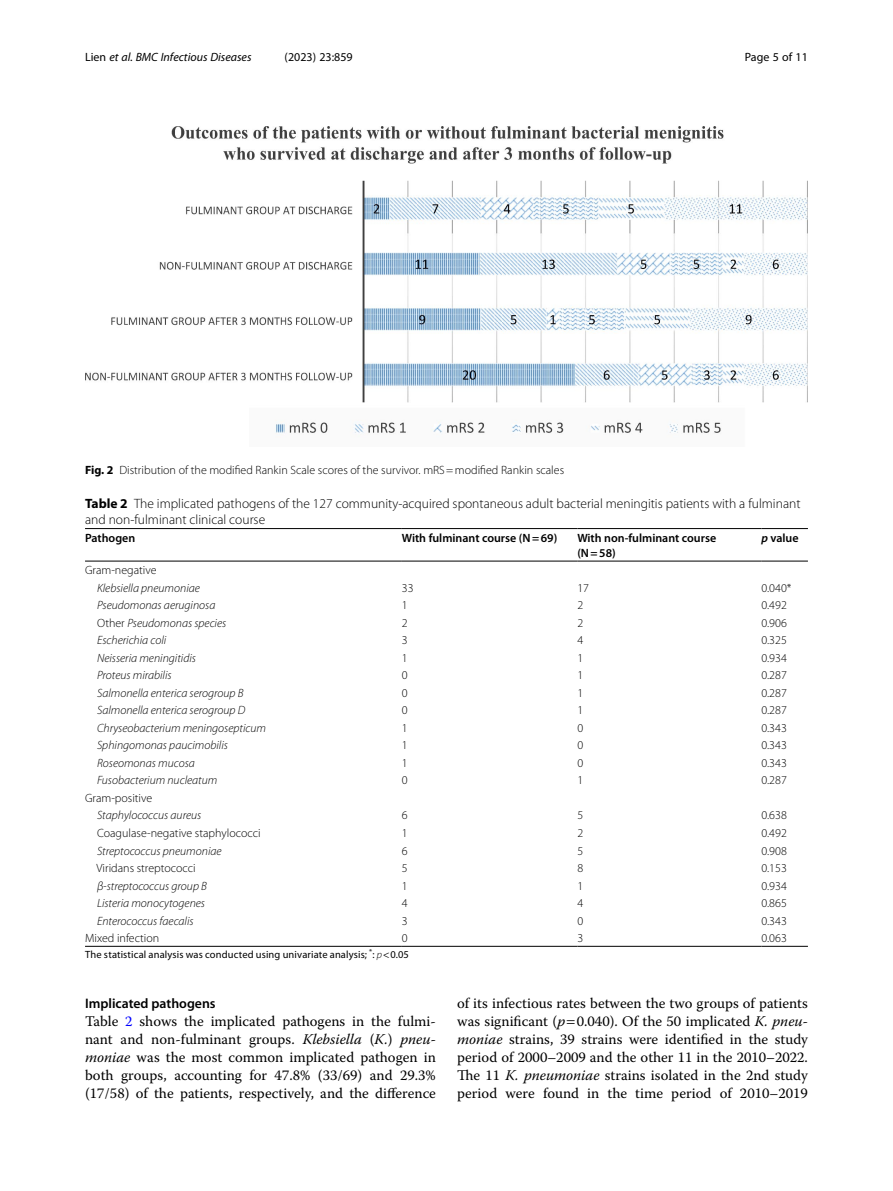
<style>
.page{position:relative;width:893px;height:1191px;background:#fff}
.page>*{position:absolute;margin:0;border:0;box-sizing:border-box;transform-origin:0 0}
.Body_Text{font:14.7px/18px "Warnock Pro";color:#000;text-align:justify}
.Head_2{font:600 13.8px "Myriad Pro";color:#000}
.Table_Caption{font:300 13.5px/16.5px "Myriad Pro";color:#000}
.Table_Body{font:italic 300 12px "Myriad Pro";color:#000}
.Table_Body-2{font:300 12px "Myriad Pro";color:#000}
.Figure_Caption{font:300 12px "Myriad Pro";color:#000}
.Table_Head{font:600 12px/15px "Myriad Pro";color:#000}
.t1{font:italic 12px "Myriad Pro";color:#000}
.t2{font:12px "Myriad Pro";color:#000}
.Table_Footnote{font:10.5px "Myriad Pro";letter-spacing:.01em;color:#000}
.s1{font-style:normal}
.s2{font-weight:700}
.s3{font-style:italic}
.s4{font-weight:300;font-style:italic}
.s5{color:#00f}
</style>
<div class="page">
<hr style="left:85px;top:561px;width:317px;height:1px;background:#000">
<hr style="left:402px;top:528px;width:175px;height:1px;background:#000">
<hr style="left:402px;top:561px;width:175px;height:1px;background:#000">
<hr style="left:577px;top:528px;width:184px;height:1px;background:#000">
<hr style="left:577px;top:561px;width:184px;height:1px;background:#000">
<hr style="left:761px;top:528px;width:47px;height:1px;background:#000">
<hr style="left:761px;top:561px;width:47px;height:1px;background:#000">
<hr style="left:402px;top:946px;width:175px;height:1px;background:#000">
<hr style="left:577px;top:946px;width:184px;height:1px;background:#000">
<hr style="left:761px;top:946px;width:47px;height:1px;background:#000">
<hr style="left:85px;top:946px;width:317px;height:1px;background:#000">
<hr style="left:85px;top:528px;width:317px;height:1px;background:#000">
<img style="left:85px;top:126px;width:723px;height:308px">
<p class="t1" style="left:85px;top:50px;width:168px"><span class="s1">Lien</span> et al. BMC Infectious Diseases</p>
<p class="t2" style="left:285px;top:50px;width:70px">(2023) 23:859</p>
<p class="t2" style="left:745px;top:50px;width:65px">Page 5 of 11</p>
<p class="Figure_Caption" style="left:85px;top:463px;width:481px"><span class="s2">Fig. 2</span> Distribution of the modified Rankin Scale scores of the survivor. mRS=modified Rankin scales</p>
<p class="Table_Caption" style="left:85px;top:495px;width:717px"><span class="s2">Table 2</span> The implicated pathogens of the 127 community-acquired spontaneous adult bacterial meningitis patients with a fulminant and non-fulminant clinical course</p>
<p class="Table_Head" style="left:85px;top:530px;width:52px">Pathogen</p>
<p class="Table_Head" style="left:402px;top:530px;width:157px">With fulminant course (N=69)</p>
<p class="Table_Head" style="left:577px;top:530px;width:140px">With non-fulminant course (N=58)</p>
<p class="Table_Head" style="left:761px;top:530px;width:39px"><span class="s3">p</span> value</p>
<p class="Table_Body-2" style="left:85px;top:564px;width:73px">Gram-negative</p>
<p class="Table_Body" style="left:97px;top:581px;width:104px">Klebsiella pneumoniae</p>
<p class="Table_Body-2" style="left:402px;top:581px;width:13px">33</p>
<p class="Table_Body-2" style="left:577px;top:581px;width:13px">17</p>
<p class="Table_Body-2" style="left:761px;top:581px;width:32px">0.040*</p>
<p class="Table_Body" style="left:97px;top:599px;width:120px">Pseudomonas aeruginosa</p>
<p class="Table_Body-2" style="left:402px;top:599px;width:7px">1</p>
<p class="Table_Body-2" style="left:577px;top:599px;width:7px">2</p>
<p class="Table_Body-2" style="left:761px;top:599px;width:27px">0.492</p>
<p class="Table_Body" style="left:97px;top:616px;width:131px"><span class="s1">Other</span> Pseudomonas species</p>
<p class="Table_Body-2" style="left:402px;top:616px;width:7px">2</p>
<p class="Table_Body-2" style="left:577px;top:616px;width:7px">2</p>
<p class="Table_Body-2" style="left:761px;top:616px;width:27px">0.906</p>
<p class="Table_Body" style="left:97px;top:634px;width:71px">Escherichia coli</p>
<p class="Table_Body-2" style="left:402px;top:634px;width:7px">3</p>
<p class="Table_Body-2" style="left:577px;top:634px;width:7px">4</p>
<p class="Table_Body-2" style="left:761px;top:634px;width:27px">0.325</p>
<p class="Table_Body" style="left:97px;top:651px;width:100px">Neisseria meningitidis</p>
<p class="Table_Body-2" style="left:402px;top:651px;width:7px">1</p>
<p class="Table_Body-2" style="left:577px;top:651px;width:7px">1</p>
<p class="Table_Body-2" style="left:761px;top:651px;width:27px">0.934</p>
<p class="Table_Body" style="left:97px;top:669px;width:76px">Proteus mirabilis</p>
<p class="Table_Body-2" style="left:402px;top:669px;width:7px">0</p>
<p class="Table_Body-2" style="left:577px;top:669px;width:7px">1</p>
<p class="Table_Body-2" style="left:761px;top:669px;width:27px">0.287</p>
<p class="Table_Body" style="left:97px;top:686px;width:148px">Salmonella enterica serogroup B</p>
<p class="Table_Body-2" style="left:402px;top:686px;width:7px">0</p>
<p class="Table_Body-2" style="left:577px;top:686px;width:7px">1</p>
<p class="Table_Body-2" style="left:761px;top:686px;width:27px">0.287</p>
<p class="Table_Body" style="left:97px;top:704px;width:150px">Salmonella enterica serogroup D</p>
<p class="Table_Body-2" style="left:402px;top:704px;width:7px">0</p>
<p class="Table_Body-2" style="left:577px;top:704px;width:7px">1</p>
<p class="Table_Body-2" style="left:761px;top:704px;width:27px">0.287</p>
<p class="Table_Body" style="left:97px;top:721px;width:171px">Chryseobacterium meningosepticum</p>
<p class="Table_Body-2" style="left:402px;top:721px;width:7px">1</p>
<p class="Table_Body-2" style="left:577px;top:721px;width:7px">0</p>
<p class="Table_Body-2" style="left:761px;top:721px;width:27px">0.343</p>
<p class="Table_Body" style="left:97px;top:739px;width:132px">Sphingomonas paucimobilis</p>
<p class="Table_Body-2" style="left:402px;top:739px;width:7px">1</p>
<p class="Table_Body-2" style="left:577px;top:739px;width:7px">0</p>
<p class="Table_Body-2" style="left:761px;top:739px;width:27px">0.343</p>
<p class="Table_Body" style="left:97px;top:756px;width:99px">Roseomonas mucosa</p>
<p class="Table_Body-2" style="left:402px;top:756px;width:7px">1</p>
<p class="Table_Body-2" style="left:577px;top:756px;width:7px">0</p>
<p class="Table_Body-2" style="left:761px;top:756px;width:27px">0.343</p>
<p class="Table_Body" style="left:97px;top:774px;width:122px">Fusobacterium nucleatum</p>
<p class="Table_Body-2" style="left:402px;top:774px;width:7px">0</p>
<p class="Table_Body-2" style="left:577px;top:774px;width:7px">1</p>
<p class="Table_Body-2" style="left:761px;top:774px;width:27px">0.287</p>
<p class="Table_Body-2" style="left:85px;top:791px;width:69px">Gram-positive</p>
<p class="Table_Body" style="left:97px;top:809px;width:106px">Staphylococcus aureus</p>
<p class="Table_Body-2" style="left:402px;top:809px;width:7px">6</p>
<p class="Table_Body-2" style="left:577px;top:809px;width:7px">5</p>
<p class="Table_Body-2" style="left:761px;top:809px;width:27px">0.638</p>
<p class="Table_Body-2" style="left:97px;top:826px;width:165px">Coagulase-negative staphylococci</p>
<p class="Table_Body-2" style="left:402px;top:826px;width:7px">1</p>
<p class="Table_Body-2" style="left:577px;top:826px;width:7px">2</p>
<p class="Table_Body-2" style="left:761px;top:826px;width:27px">0.492</p>
<p class="Table_Body" style="left:97px;top:844px;width:126px">Streptococcus pneumoniae</p>
<p class="Table_Body-2" style="left:402px;top:844px;width:7px">6</p>
<p class="Table_Body-2" style="left:577px;top:844px;width:7px">5</p>
<p class="Table_Body-2" style="left:761px;top:844px;width:27px">0.908</p>
<p class="Table_Body-2" style="left:97px;top:861px;width:101px">Viridans streptococci</p>
<p class="Table_Body-2" style="left:402px;top:861px;width:7px">5</p>
<p class="Table_Body-2" style="left:577px;top:861px;width:7px">8</p>
<p class="Table_Body-2" style="left:761px;top:861px;width:27px">0.153</p>
<p class="Table_Body" style="left:97px;top:879px;width:111px">β-streptococcus group B</p>
<p class="Table_Body-2" style="left:402px;top:879px;width:7px">1</p>
<p class="Table_Body-2" style="left:577px;top:879px;width:7px">1</p>
<p class="Table_Body-2" style="left:761px;top:879px;width:27px">0.934</p>
<p class="Table_Body" style="left:97px;top:896px;width:110px">Listeria monocytogenes</p>
<p class="Table_Body-2" style="left:402px;top:896px;width:7px">4</p>
<p class="Table_Body-2" style="left:577px;top:896px;width:7px">4</p>
<p class="Table_Body-2" style="left:761px;top:896px;width:27px">0.865</p>
<p class="Table_Body" style="left:97px;top:914px;width:98px">Enterococcus faecalis</p>
<p class="Table_Body-2" style="left:402px;top:914px;width:7px">3</p>
<p class="Table_Body-2" style="left:577px;top:914px;width:7px">0</p>
<p class="Table_Body-2" style="left:761px;top:914px;width:27px">0.343</p>
<p class="Table_Body-2" style="left:85px;top:931px;width:76px">Mixed infection</p>
<p class="Table_Body-2" style="left:402px;top:931px;width:7px">0</p>
<p class="Table_Body-2" style="left:577px;top:931px;width:7px">3</p>
<p class="Table_Body-2" style="left:761px;top:931px;width:27px">0.063</p>
<p class="Table_Footnote" style="left:85px;top:948px;width:325px">The statistical analysis was conducted using univariate analysis; <sup>*</sup>: <span class="s4">p</span> 0.05</p>
<p class="Head_2" style="left:85px;top:995px;width:132px">Implicated pathogens</p>
<p class="Body_Text" style="left:85px;top:1012px;width:352px">Table <span class="s5">2</span> shows the implicated pathogens in the fulmi&shy;nant and non-fulminant groups. <span class="s3">Klebsiella</span> (<span class="s3">K.</span>) <span class="s3">pneu&shy;moniae</span> was the most common implicated pathogen in both groups, accounting for 47.8% (33/69) and 29.3% (17/58) of the patients, respectively, and the difference</p>
<p class="Body_Text" style="left:457px;top:994px;width:352px">of its infectious rates between the two groups of patients was significant (<span class="s3">p</span> 0.040). Of the 50 implicated <span class="s3">K. pneu&shy;moniae</span> strains, 39 strains were identified in the study period of 2000–2009 and the other 11 in the 2010–2022.<br>The 11 <span class="s3">K. pneumoniae</span> strains isolated in the 2nd study period were found in the time period of 2010–2019</p>
</div>
